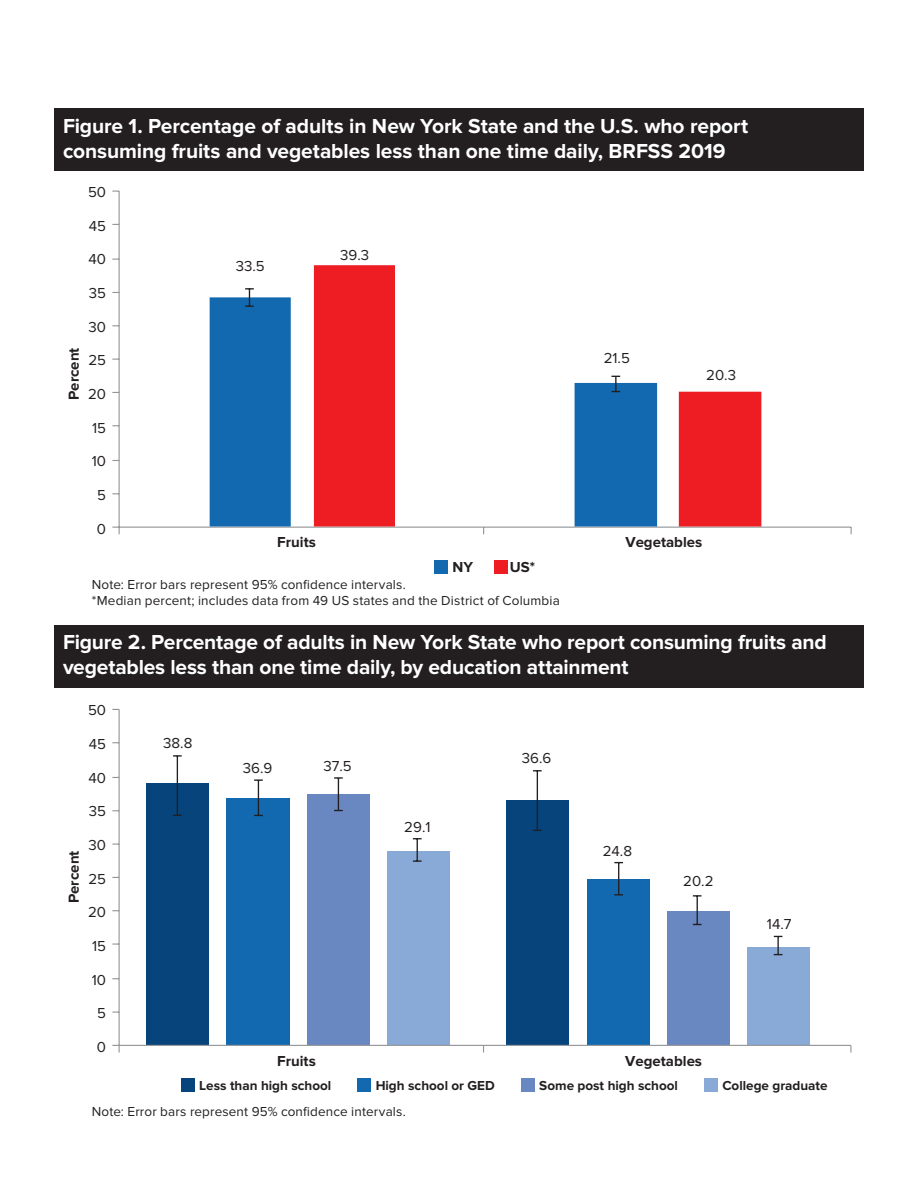
<style>
.page{position:relative;width:918px;height:1188px;background:#fff}
.page>*{position:absolute;margin:0;border:0;box-sizing:border-box;transform-origin:0 0}
.subhead{font:700 21px/25.2px "Proxima Nova";letter-spacing:-.005em;color:#fff}
.t1{font:15px "Proxima Nova";color:#231f20}
.t2{font:700 15px "Proxima Nova";color:#231f20}
.body_text{font:13.5px "Proxima Nova";letter-spacing:.01em;color:#231f20}
.t3{font:700 13.5px "Proxima Nova";color:#231f20}
</style>
<div class="page">
<hr style="left:119px;top:191px;width:1px;height:336px;background:#939598">
<hr style="left:119px;top:527px;width:732px;height:1px;background:#939598">
<svg style="left:112px;top:527px;width:8px;height:7px"></svg>
<svg style="left:210px;top:297px;width:104px;height:230px;fill:#1269af"></svg>
<svg style="left:314px;top:265px;width:447px;height:262px"></svg>
<svg style="left:245px;top:288px;width:9px;height:19px"></svg>
<svg style="left:612px;top:376px;width:8px;height:16px"></svg>
<div style="left:434px;top:560px;width:14px;height:14px;background:#1269af"></div>
<div style="left:494px;top:560px;width:13px;height:14px;background:#ee1d23"></div>
<div style="left:146px;top:783px;width:63px;height:262px;background:#06447b"></div>
<div style="left:227px;top:798px;width:63px;height:247px;background:#1269af"></div>
<div style="left:307px;top:794px;width:63px;height:251px;background:#6987c1"></div>
<div style="left:387px;top:851px;width:63px;height:194px;background:#89a9d7"></div>
<div style="left:506px;top:800px;width:63px;height:245px;background:#06447b"></div>
<div style="left:587px;top:879px;width:63px;height:166px;background:#1269af"></div>
<div style="left:667px;top:911px;width:63px;height:134px;background:#6987c1"></div>
<div style="left:747px;top:947px;width:63px;height:98px;background:#89a9d7"></div>
<hr style="left:119px;top:709px;width:1px;height:336px;background:#939598">
<svg style="left:112px;top:943px;width:7px;height:2px"></svg>
<hr style="left:119px;top:1045px;width:732px;height:1px;background:#939598">
<svg style="left:112px;top:1045px;width:8px;height:8px"></svg>
<svg style="left:254px;top:779px;width:9px;height:37px"></svg>
<svg style="left:614px;top:862px;width:9px;height:34px"></svg>
<div style="left:181px;top:1078px;width:13px;height:14px;background:#06447b"></div>
<div style="left:358px;top:1078px;width:13px;height:14px;background:#1269af"></div>
<hr style="left:177px;top:785px;width:1px;height:30px;background:#231f20">
<svg style="left:173px;top:755px;width:9px;height:30px"></svg>
<svg style="left:334px;top:777px;width:9px;height:34px"></svg>
<svg style="left:413px;top:838px;width:9px;height:24px"></svg>
<hr style="left:537px;top:798px;width:1px;height:32px;background:#231f20">
<svg style="left:533px;top:770px;width:9px;height:28px"></svg>
<svg style="left:693px;top:895px;width:9px;height:30px"></svg>
<svg style="left:774px;top:936px;width:8px;height:19px"></svg>
<div style="left:521px;top:1078px;width:14px;height:14px;background:#6987c1"></div>
<div style="left:704px;top:1078px;width:14px;height:14px;background:#89a9d7"></div>
<div style="left:54px;top:108px;width:810px;height:63px;background:#231f20"></div>
<div style="left:54px;top:626px;width:810px;height:62px;background:#231f20"></div>
<p class="subhead" style="left:63px;top:114px;width:687px">Figure 1. Percentage of adults in New York State and the U.S. who report consuming fruits and vegetables less than one time daily, BRFSS 2019</p>
<p class="t1" style="left:88px;top:183px;width:20px">50</p>
<p class="t2" style="left:65px;top:400px;width:54px;rotate:-90deg">Percent</p>
<p class="t1" style="left:89px;top:217px;width:19px">45</p>
<p class="t1" style="left:88px;top:251px;width:19px">40</p>
<p class="t1" style="left:89px;top:284px;width:19px">35</p>
<p class="t1" style="left:89px;top:318px;width:19px">30</p>
<p class="t1" style="left:88px;top:352px;width:19px">25</p>
<p class="t1" style="left:88px;top:385px;width:20px">20</p>
<p class="t1" style="left:92px;top:419px;width:15px">15</p>
<p class="t1" style="left:92px;top:453px;width:16px">10</p>
<p class="t1" style="left:97px;top:486px;width:10px">5</p>
<p class="t1" style="left:97px;top:520px;width:11px">0</p>
<p class="t1" style="left:236px;top:257px;width:31px">33.5</p>
<p class="t1" style="left:340px;top:246px;width:31px">39.3</p>
<p class="t1" style="left:604px;top:349px;width:28px">21.5</p>
<p class="t1" style="left:706px;top:366px;width:31px">20.3</p>
<p class="t2" style="left:277px;top:534px;width:40px">Fruits</p>
<p class="t2" style="left:625px;top:534px;width:78px">Vegetables</p>
<p class="t2" style="left:453px;top:558px;width:22px">NY</p>
<p class="t2" style="left:510px;top:558px;width:27px">US*</p>
<p class="body_text" style="left:92px;top:577px;width:315px">Note: Error bars represent 95% confidence intervals.</p>
<p class="body_text" style="left:92px;top:593px;width:470px">*Median percent; includes data from 49 US states and the District of Columbia</p>
<p class="subhead" style="left:63px;top:630px;width:765px">Figure 2. Percentage of adults in New York State who report consuming fruits and vegetables less than one time daily, by education attainment</p>
<p class="t2" style="left:65px;top:903px;width:54px;rotate:-90deg">Percent</p>
<p class="t1" style="left:88px;top:702px;width:20px">50</p>
<p class="t1" style="left:89px;top:735px;width:19px">45</p>
<p class="t1" style="left:88px;top:769px;width:19px">40</p>
<p class="t1" style="left:89px;top:803px;width:19px">35</p>
<p class="t1" style="left:89px;top:836px;width:19px">30</p>
<p class="t1" style="left:88px;top:870px;width:19px">25</p>
<p class="t1" style="left:88px;top:904px;width:19px">20</p>
<p class="t1" style="left:92px;top:937px;width:15px">15</p>
<p class="t1" style="left:92px;top:971px;width:16px">10</p>
<p class="t1" style="left:97px;top:1005px;width:10px">5</p>
<p class="t1" style="left:97px;top:1038px;width:11px">0</p>
<p class="t1" style="left:163px;top:735px;width:31px">38.8</p>
<p class="t1" style="left:243px;top:759px;width:31px">36.9</p>
<p class="t1" style="left:323px;top:757px;width:30px">37.5</p>
<p class="t1" style="left:404px;top:818px;width:28px">29.1</p>
<p class="t1" style="left:522px;top:749px;width:31px">36.6</p>
<p class="t1" style="left:603px;top:842px;width:31px">24.8</p>
<p class="t1" style="left:683px;top:872px;width:32px">20.2</p>
<p class="t1" style="left:767px;top:916px;width:26px">14.7</p>
<p class="t2" style="left:277px;top:1052px;width:40px">Fruits</p>
<p class="t2" style="left:625px;top:1052px;width:78px">Vegetables</p>
<p class="t3" style="left:199px;top:1078px;width:134px">Less than high school</p>
<p class="t3" style="left:376px;top:1078px;width:121px">High school or GED</p>
<p class="t3" style="left:539px;top:1078px;width:140px">Some post high school</p>
<p class="t3" style="left:722px;top:1078px;width:107px">College graduate</p>
<p class="body_text" style="left:92px;top:1104px;width:315px">Note: Error bars represent 95% confidence intervals.</p>
</div>
